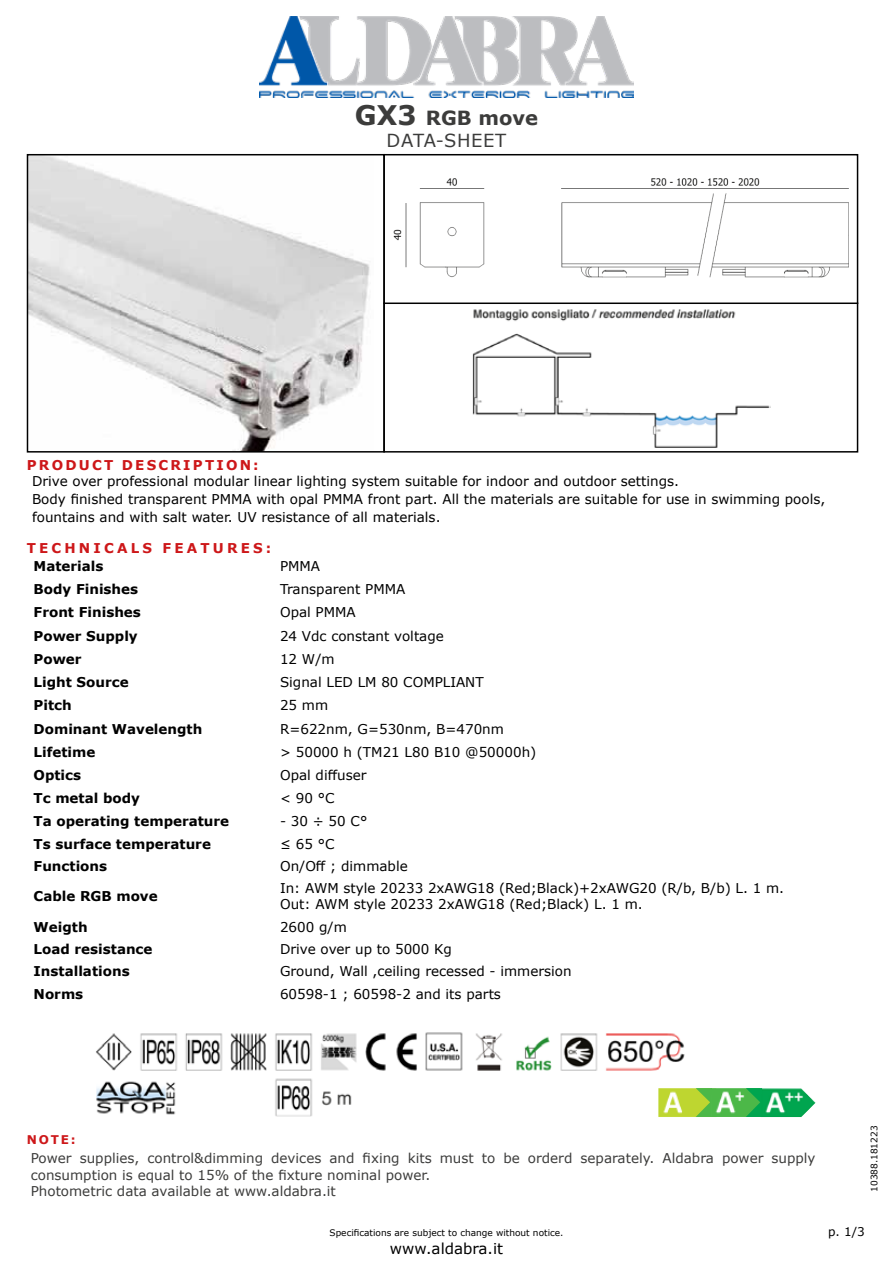
<style>
.page{position:relative;width:893px;height:1263px;background:#fff}
.page>*{position:absolute;margin:0;border:0;box-sizing:border-box;transform-origin:0 0}
.t1{font:700 19.5px "Verdana";color:#3c3c3b}
.t2{font:18px "Verdana";letter-spacing:.035em;color:#3c3c3b}
.t3{font:15px "Verdana";color:#000}
.t4{font:13.5px/18px "Verdana";color:#000}
.t5{font:700 13.5px "Verdana";color:#000}
.t6{font:13.5px/16.2px "Verdana";color:#3c3c3b}
.t7{font:700 13.5px "Verdana";letter-spacing:.235em;color:#cd1719}
.t8{font:700 13.5px "Verdana";letter-spacing:.165em;color:#cd1719}
.t9{font:12px "Verdana";color:#000}
.t10{font:700 12px "Verdana";color:#cd1719}
.t11{font:9px "Verdana";color:#000}
.s1{font-size:27px}
</style>
<div class="page">
<img style="left:259px;top:17px;width:374px;height:80px">
<img style="left:393px;top:178px;width:456px;height:100px">
<div style="left:383px;top:154px;width:475px;height:299px;border:2px solid #000"></div>
<img style="left:30px;top:157px;width:340px;height:293px">
<div style="left:27px;top:154px;width:358px;height:299px;border:2px solid #000"></div>
<hr style="left:383px;top:302px;width:475px;height:2px;background:#000">
<img style="left:472px;top:309px;width:298px;height:139px">
<img style="left:96px;top:1032px;width:589px;height:85px">
<img style="left:658px;top:1088px;width:38px;height:29px">
<img style="left:712px;top:1088px;width:34px;height:29px">
<svg style="left:696px;top:1088px;width:16px;height:29px"></svg>
<img style="left:762px;top:1088px;width:54px;height:29px">
<svg style="left:746px;top:1088px;width:16px;height:29px"></svg>
<h1 class="t1" style="left:355px;top:104px;width:185px"><span class="s1">GX3</span> RGB move</h1>
<h2 class="t2" style="left:387px;top:128px;width:121px">DATA-SHEET</h2>
<p class="t8" style="left:27px;top:456px;width:233px">PRODUCT DESCRIPTION:</p>
<p class="t4" style="left:32px;top:472px;width:795px">Drive over professional modular linear lighting system suitable for indoor and outdoor settings.<br>Body finished transparent PMMA with opal PMMA front part. All the materials are suitable for use in swimming pools, fountains and with salt water. UV resistance of all materials.</p>
<p class="t7" style="left:27px;top:538px;width:246px">TECHNICALS FEATURES:</p>
<p class="t5" style="left:34px;top:557px;width:71px">Materials</p>
<p class="t4" style="left:280px;top:557px;width:42px">PMMA</p>
<p class="t5" style="left:34px;top:580px;width:106px">Body Finishes</p>
<p class="t4" style="left:280px;top:580px;width:127px">Transparent PMMA</p>
<p class="t5" style="left:34px;top:603px;width:109px">Front Finishes</p>
<p class="t4" style="left:280px;top:603px;width:77px">Opal PMMA</p>
<p class="t5" style="left:34px;top:626px;width:106px">Power Supply</p>
<p class="t4" style="left:280px;top:627px;width:165px">24 Vdc constant voltage</p>
<p class="t5" style="left:34px;top:649px;width:50px">Power</p>
<p class="t4" style="left:280px;top:650px;width:56px">12 W/m</p>
<p class="t5" style="left:34px;top:673px;width:97px">Light Source</p>
<p class="t4" style="left:280px;top:673px;width:205px">Signal LED LM 80 COMPLIANT</p>
<p class="t5" style="left:34px;top:696px;width:40px">Pitch</p>
<p class="t4" style="left:280px;top:696px;width:50px">25 mm</p>
<p class="t5" style="left:34px;top:719px;width:170px">Dominant Wavelength</p>
<p class="t4" style="left:280px;top:720px;width:225px">R=622nm, G=530nm, B=470nm</p>
<p class="t5" style="left:34px;top:742px;width:63px">Lifetime</p>
<p class="t4" style="left:280px;top:743px;width:258px">&gt; 50000 h (TM21 L80 B10 @50000h)</p>
<p class="t5" style="left:34px;top:766px;width:49px">Optics</p>
<p class="t4" style="left:280px;top:766px;width:88px">Opal diffuser</p>
<p class="t5" style="left:34px;top:789px;width:108px">Tc metal body</p>
<p class="t4" style="left:280px;top:789px;width:56px">&lt; 90 °C</p>
<p class="t5" style="left:34px;top:812px;width:197px">Ta operating temperature</p>
<p class="t4" style="left:280px;top:812px;width:89px">- 30 ÷ 50 C°</p>
<p class="t5" style="left:34px;top:834px;width:179px">Ts surface temperature</p>
<p class="t4" style="left:280px;top:834px;width:56px">≤ 65 °C</p>
<p class="t5" style="left:34px;top:856px;width:75px">Functions</p>
<p class="t4" style="left:280px;top:857px;width:129px">On/Off ; dimmable</p>
<p class="t5" style="left:34px;top:887px;width:126px">Cable RGB move</p>
<p class="t4" style="left:280px;top:880px;width:506px;line-height:16.2px">In: AWM style 20233 2xAWG18 (Red;Black)+2xAWG20 (R/b, B/b) L. 1 m.<br>Out: AWM style 20233 2xAWG18 (Red;Black) L. 1 m.</p>
<p class="t5" style="left:34px;top:917px;width:56px">Weigth</p>
<p class="t4" style="left:280px;top:918px;width:68px">2600 g/m</p>
<p class="t5" style="left:34px;top:940px;width:120px">Load resistance</p>
<p class="t4" style="left:280px;top:940px;width:173px">Drive over up to 5000 Kg</p>
<p class="t5" style="left:34px;top:962px;width:98px">Installations</p>
<p class="t4" style="left:280px;top:962px;width:293px">Ground, Wall ,ceiling recessed - immersion</p>
<p class="t5" style="left:34px;top:984px;width:51px">Norms</p>
<p class="t4" style="left:280px;top:985px;width:222px">60598-1 ; 60598-2 and its parts</p>
<p class="t10" style="left:27px;top:1131px;width:50px">NOTE:</p>
<p class="t6" style="left:31px;top:1150px;width:786px">Power supplies, control&amp;dimming devices and fixing kits must to be orderd separately. Aldabra power supply consumption is equal to 15% of the fixture nominal power.<br>Photometric data available at www.aldabra.it</p>
<p class="t11" style="left:330px;top:1226px;width:235px">Specifications are subject to change without notice.</p>
<p class="t3" style="left:390px;top:1238px;width:115px">www.aldabra.it</p>
<p class="t11" style="left:868px;top:1192px;width:68px;rotate:-90deg">10388.181223</p>
<p class="t9" style="left:828px;top:1223px;width:38px">p. 1/3</p>
</div>
